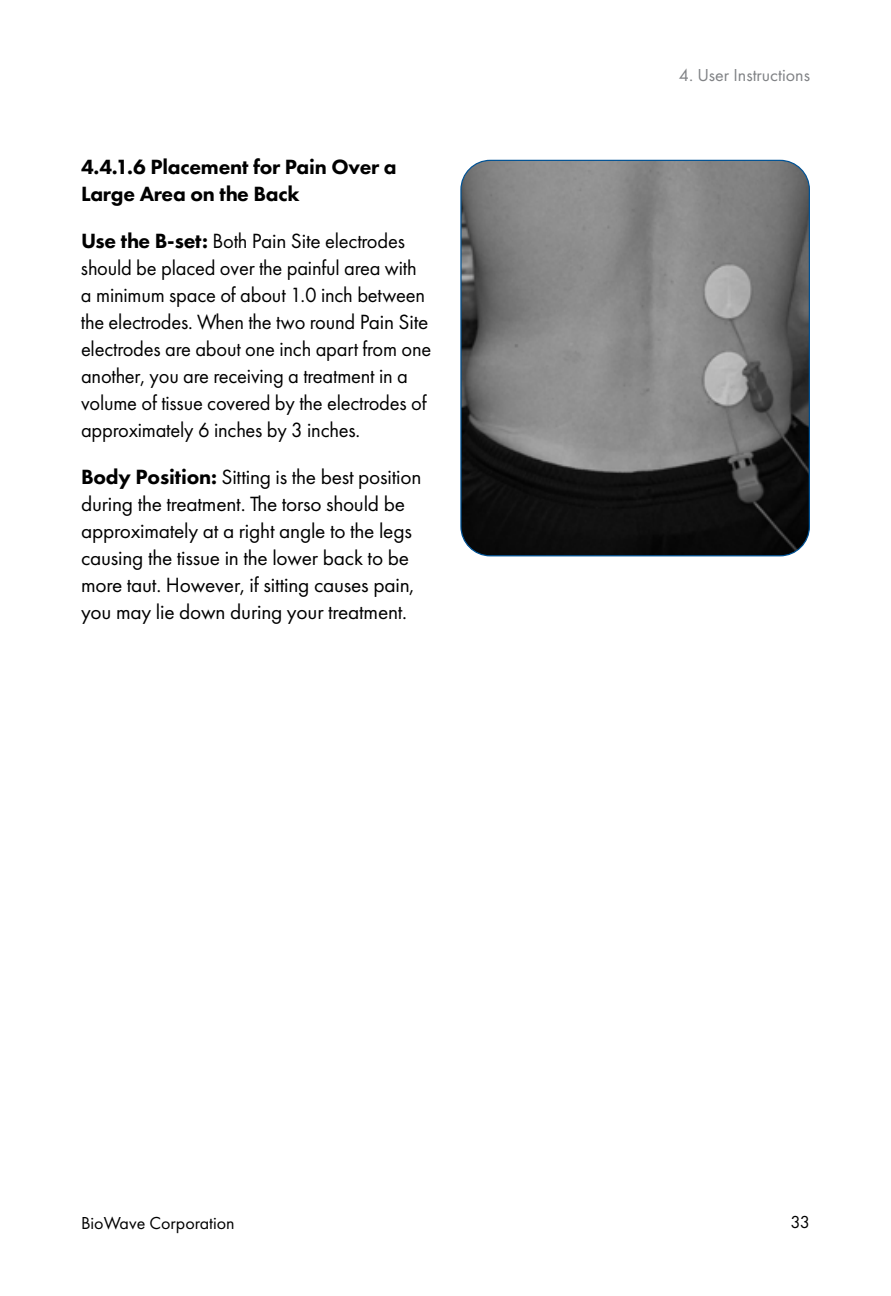
<style>
.page{position:relative;width:891px;height:1296px;background:#fff}
.page>*{position:absolute;margin:0;border:0;box-sizing:border-box;transform-origin:0 0}
.t1{font:21.38px/27px "Futura PT";letter-spacing:-.01em;color:#000;scale:.96 1}
.t2{font:21.38px/27px "Futura PT";letter-spacing:-.01em;color:#000}
.t3{font:800 21.38px/27px "Futura PT";letter-spacing:-.01em;color:#000}
.t4{font:18px "Futura PT";color:#000}
.t5{font:18px "Futura PT";color:#808285}
.s1{font-weight:800}
</style>
<div class="page">
<img style="left:462px;top:160px;width:347px;height:396px">
<p class="t3" style="left:81px;top:153px;width:317px">4.4.1.6 Placement for Pain Over a<br>Large Area on the Back</p>
<p class="t1" style="left:81px;top:227px;width:367px"><span class="s1">Use the B-set:</span> Both Pain Site electrodes should be placed over the painful area with a minimum space of about 1.0 inch between the electrodes. When the two round Pain Site electrodes are about one inch apart from one another, you are receiving a treatment in a volume of tissue covered by the electrodes of approximately 6 inches by 3 inches.</p>
<p class="t2" style="left:81px;top:464px;width:342px"><span class="s1">Body Position:</span> Sitting is the best position during the treatment. The torso should be approximately at a right angle to the legs causing the tissue in the lower back to be more taut. However, if sitting causes pain, you may lie down during your treatment.</p>
<p class="t5" style="left:679px;top:65px;width:133px">4. User Instructions</p>
<p class="t4" style="left:81px;top:1213px;width:155px">BioWave Corporation</p>
<p class="t4" style="left:790px;top:1211px;width:21px">33</p>
</div>
